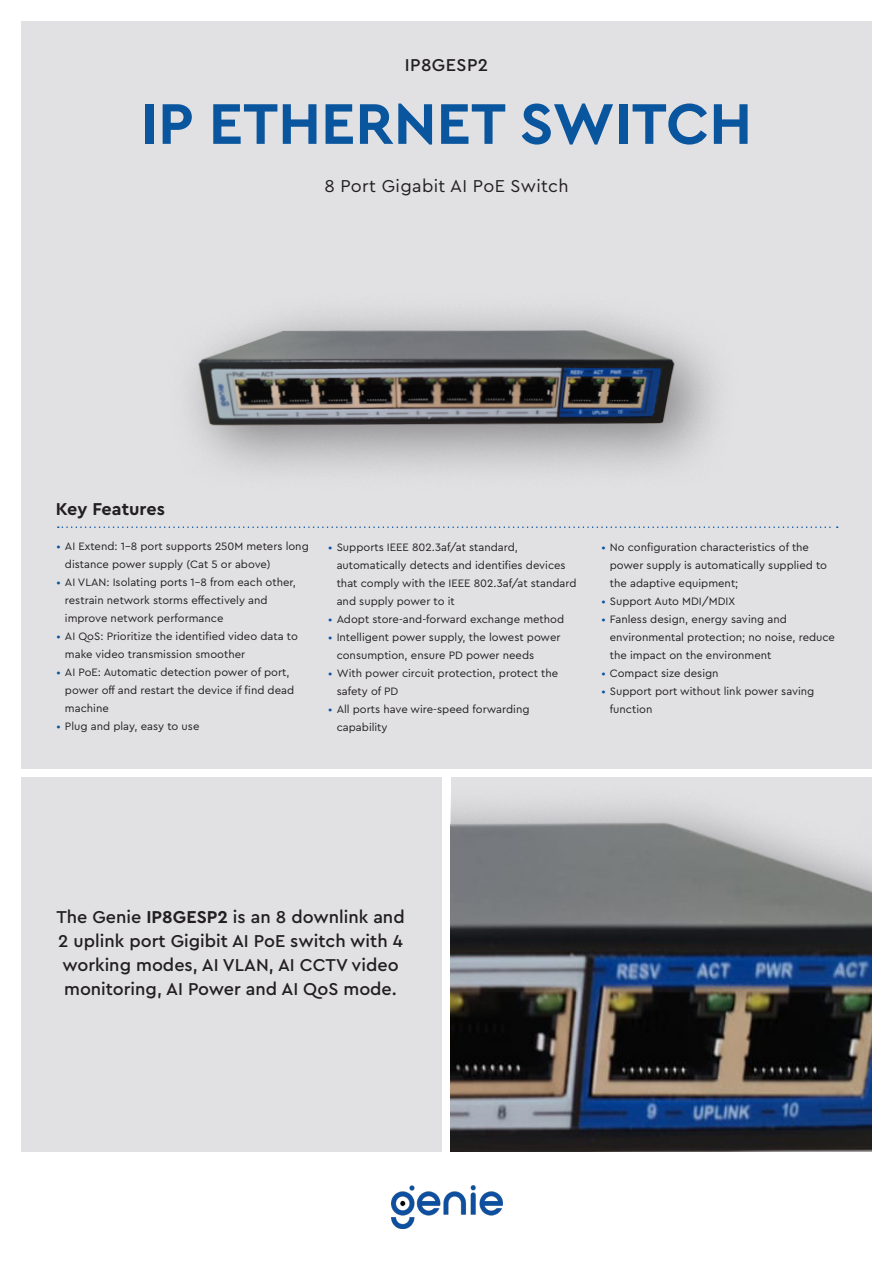
<style>
.page{position:relative;width:893px;height:1263px;background:#fff}
.page>*{position:absolute;margin:0;border:0;box-sizing:border-box;transform-origin:0 0}
.t1{font:700 60px "Cera Pro";color:#09559e}
.t2{font:500 18px/24px "Cera Pro";color:#231f20;text-align:center}
.t3{font:18px "Cera Pro";letter-spacing:.02em;color:#231f20}
.t4{font:700 18px "Cera Pro";color:#231f20}
.t5{font:500 18px "Cera Pro";letter-spacing:.025em;color:#231f20}
.t6{font:11.25px/18px "Cera Pro";color:#231f20}
.s1{color:#09559e}
.s2{font-weight:700}
</style>
<div class="page">
<div style="left:21px;top:21px;width:851px;height:748px;background:#e1e1e4"></div>
<div style="left:21px;top:777px;width:421px;height:374px;background:#e1e1e4"></div>
<img style="left:392px;top:1186px;width:110px;height:42px">
<svg style="left:58px;top:526px;width:780px;height:2px"></svg>
<img style="left:167px;top:312px;width:537px;height:216px">
<img style="left:451px;top:777px;width:421px;height:374px">
<p class="t5" style="left:405px;top:53px;width:85px">IP8GESP2</p>
<p class="t1" style="left:141px;top:84px;width:613px">IP ETHERNET SWITCH</p>
<p class="t3" style="left:324px;top:174px;width:246px">8 Port Gigabit AI PoE Switch</p>
<p class="t4" style="left:56px;top:497px;width:111px">Key Features</p>
<p class="t6" style="left:65px;top:537px;width:245px;text-indent:-9px"><span class="s1">•</span> AI Extend: 1-8 port supports 250M meters long distance power supply (Cat 5 or above)</p>
<p class="t6" style="left:65px;top:573px;width:232px;text-indent:-9px"><span class="s1">•</span> AI VLAN: Isolating ports 1-8 from each other, restrain network storms effectively and improve network performance</p>
<p class="t6" style="left:65px;top:627px;width:234px;text-indent:-9px"><span class="s1">•</span> AI QoS: Prioritize the identified video data to make video transmission smoother</p>
<p class="t6" style="left:65px;top:663px;width:231px;text-indent:-9px"><span class="s1">•</span> AI PoE: Automatic detection power of port, power off and restart the device if find dead machine</p>
<p class="t6" style="left:56px;top:717px;width:144px"><span class="s1">•</span> Plug and play, easy to use</p>
<p class="t6" style="left:337px;top:537px;width:241px;text-indent:-9px"><span class="s1">•</span> Supports IEEE 802.3af/at standard, automatically detects and identifies devices that comply with the IEEE 802.3af/at standard and supply power to it</p>
<p class="t6" style="left:328px;top:609px;width:238px"><span class="s1">•</span> Adopt store-and-forward exchange method</p>
<p class="t6" style="left:337px;top:627px;width:225px;text-indent:-9px"><span class="s1">•</span> Intelligent power supply, the lowest power consumption, ensure PD power needs</p>
<p class="t6" style="left:337px;top:663px;width:223px;text-indent:-9px"><span class="s1">•</span> With power circuit protection, protect the safety of PD</p>
<p class="t6" style="left:337px;top:699px;width:194px;text-indent:-9px"><span class="s1">•</span> All ports have wire-speed forwarding capability</p>
<p class="t6" style="left:610px;top:537px;width:219px;text-indent:-9px"><span class="s1">•</span> No configuration characteristics of the power supply is automatically supplied to the adaptive equipment;</p>
<p class="t6" style="left:601px;top:591px;width:135px"><span class="s1">•</span> Support Auto MDI/MDIX</p>
<p class="t6" style="left:610px;top:609px;width:227px;text-indent:-9px"><span class="s1">•</span> Fanless design, energy saving and environmental protection; no noise, reduce the impact on the environment</p>
<p class="t6" style="left:601px;top:663px;width:119px"><span class="s1">•</span> Compact size design</p>
<p class="t6" style="left:610px;top:681px;width:206px;text-indent:-9px"><span class="s1">•</span> Support port without link power saving function</p>
<p class="t2" style="left:56px;top:904px;width:350px">The Genie <span class="s2">IP8GESP2</span> is an 8 downlink and 2 uplink port Gigibit AI PoE switch with 4 working modes, AI VLAN, AI CCTV video monitoring, AI Power and AI QoS mode.</p>
</div>
